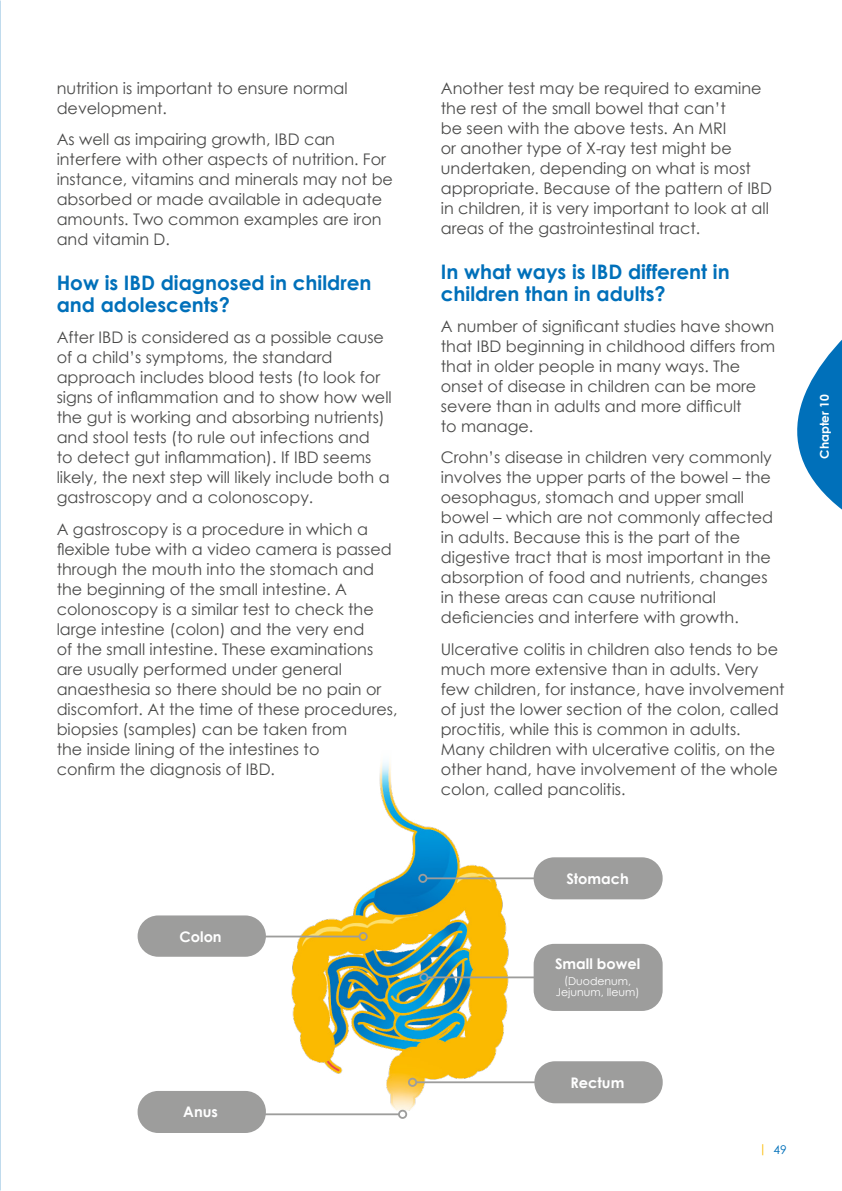
<style>
.page{position:relative;width:842px;height:1191px;background:#fff}
.page>*{position:absolute;margin:0;border:0;box-sizing:border-box;transform-origin:0 0}
.t1{font:700 20px/22px "Century Gothic";color:#0070ba}
.t2{font:16px/20px "Century Gothic";color:#4a4a49}
.t3{font:700 14.6px "Century Gothic";color:#fff}
.t4{font:700 12px "Century Gothic";color:#fff}
.t5{font:12px "Century Gothic";color:#0070ba}
.t6{font:11px/11px "Century Gothic";color:#fff;text-align:center}
.s1{color:#fbba00}
</style>
<div class="page">
<svg style="left:797px;top:339px;width:45px;height:171px"></svg>
<img style="left:271px;top:761px;width:291px;height:358px">
<hr style="left:426px;top:877px;width:108px;height:2px;background:#9d9d9c">
<div style="left:418px;top:873px;width:9px;height:10px;border:2px solid #9d9d9c;border-radius:50%"></div>
<hr style="left:427px;top:976px;width:107px;height:2px;background:#9d9d9c">
<div style="left:419px;top:972px;width:9px;height:10px;border:2px solid #9d9d9c;border-radius:50%"></div>
<hr style="left:416px;top:1081px;width:128px;height:2px;background:#9d9d9c">
<div style="left:408px;top:1077px;width:9px;height:9px;border:2px solid #9d9d9c;border-radius:50%"></div>
<hr style="left:252px;top:1113px;width:147px;height:2px;background:#9d9d9c">
<div style="left:398px;top:1109px;width:9px;height:9px;border:2px solid #9d9d9c;border-radius:50%"></div>
<hr style="left:264px;top:935px;width:96px;height:2px;background:#9d9d9c">
<div style="left:359px;top:932px;width:9px;height:9px;border:2px solid #9d9d9c;border-radius:50%"></div>
<div style="left:138px;top:915px;width:128px;height:41px;background:#9d9d9c;border-radius:21px"></div>
<div style="left:534px;top:857px;width:129px;height:42px;background:#9d9d9c;border-radius:21px"></div>
<div style="left:534px;top:944px;width:129px;height:67px;background:#9d9d9c;border-radius:21px"></div>
<div style="left:534px;top:1061px;width:129px;height:42px;background:#9d9d9c;border-radius:21px"></div>
<div style="left:138px;top:1091px;width:128px;height:42px;background:#9d9d9c;border-radius:21px"></div>
<p class="t2" style="left:57px;top:78px;width:293px">nutrition is important to ensure normal development.</p>
<p class="t2" style="left:57px;top:129px;width:338px">As well as impairing growth, IBD can interfere with other aspects of nutrition. For instance, vitamins and minerals may not be absorbed or made available in adequate amounts. Two common examples are iron and vitamin D.</p>
<p class="t1" style="left:57px;top:271px;width:316px">How is IBD diagnosed in children and adolescents?</p>
<p class="t2" style="left:57px;top:327px;width:337px">After IBD is considered as a possible cause of a child’s symptoms, the standard approach includes blood tests (to look for signs of inflammation and to show how well the gut is working and absorbing nutrients) and stool tests (to rule out infections and<br>to detect gut inflammation). If IBD seems likely, the next step will likely include both a gastroscopy and a colonoscopy.</p>
<p class="t2" style="left:57px;top:518px;width:342px">A gastroscopy is a procedure in which a flexible tube with a video camera is passed through the mouth into the stomach and the beginning of the small intestine. A colonoscopy is a similar test to check the large intestine (colon) and the very end<br>of the small intestine. These examinations are usually performed under general anaesthesia so there should be no pain or discomfort. At the time of these procedures, biopsies (samples) can be taken from<br>the inside lining of the intestines to<br>confirm the diagnosis of IBD.</p>
<p class="t3" style="left:179px;top:927px;width:44px">Colon</p>
<p class="t3" style="left:183px;top:1103px;width:36px">Anus</p>
<p class="t2" style="left:441px;top:78px;width:333px">Another test may be required to examine the rest of the small bowel that can’t<br>be seen with the above tests. An MRI<br>or another type of X-ray test might be undertaken, depending on what is most appropriate. Because of the pattern of IBD in children, it is very important to look at all areas of the gastrointestinal tract.</p>
<p class="t1" style="left:441px;top:260px;width:290px">In what ways is IBD different in children than in adults?</p>
<p class="t2" style="left:441px;top:316px;width:336px">A number of significant studies have shown that IBD beginning in childhood differs from that in older people in many ways. The onset of disease in children can be more severe than in adults and more difficult<br>to manage.</p>
<p class="t2" style="left:441px;top:447px;width:334px">Crohn’s disease in children very commonly involves the upper parts of the bowel – the oesophagus, stomach and upper small bowel – which are not commonly affected in adults. Because this is the part of the digestive tract that is most important in the absorption of food and nutrients, changes in these areas can cause nutritional deficiencies and interfere with growth.</p>
<p class="t2" style="left:441px;top:638px;width:345px">Ulcerative colitis in children also tends to be much more extensive than in adults. Very few children, for instance, have involvement of just the lower section of the colon, called proctitis, while this is common in adults.<br>Many children with ulcerative colitis, on the other hand, have involvement of the whole colon, called pancolitis.</p>
<p class="t3" style="left:566px;top:869px;width:64px">Stomach</p>
<p class="t3" style="left:555px;top:955px;width:87px">Small bowel</p>
<p class="t6" style="left:556px;top:975px;width:85px">(Duodenum,<br>Jejunum, Ileum)</p>
<p class="t3" style="left:570px;top:1073px;width:55px">Rectum</p>
<p class="t5" style="left:759px;top:1142px;width:30px"><span class="s1">|</span> 49</p>
<p class="t4" style="left:817px;top:459px;width:66px;rotate:-90deg">Chapter 10</p>
</div>
